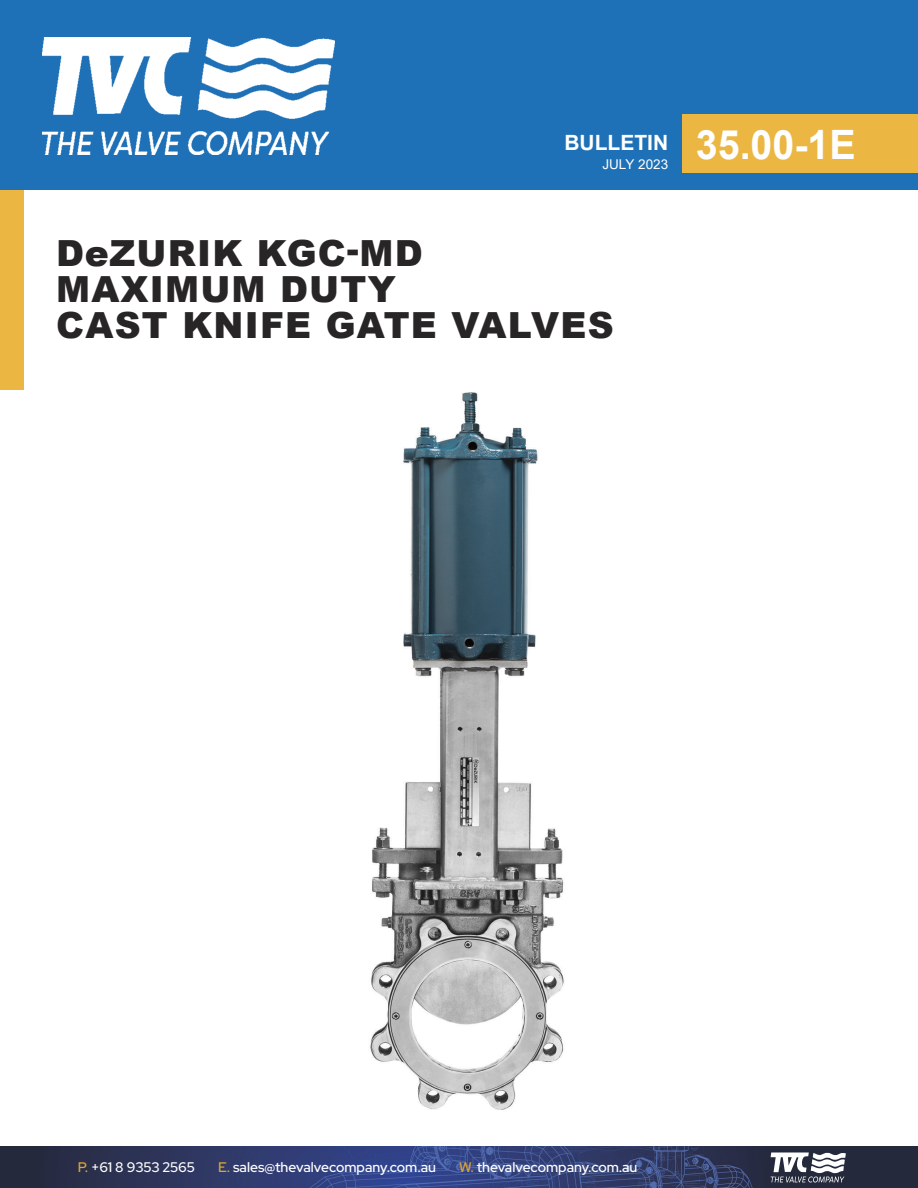
<style>
.page{position:relative;width:918px;height:1188px;background:#fff}
.page>*{position:absolute;margin:0;border:0;box-sizing:border-box;transform-origin:0 0}
.t1{font:700 40.5px "Arial";color:#fff}
.t2{font:900 36px/36px "Arial";letter-spacing:.035em;color:#272525}
.t3{font:700 21px "Arial";color:#fff}
.t4{font:300 13.95px "Red Hat Display";color:#fff}
.t5{font:13.5px "Arial";color:#fff}
.s1{color:#dda433}
</style>
<div class="page">
<img style="left:370px;top:392px;width:194px;height:718px">
<div style="left:0;top:187px;width:24px;height:203px;background:#ebb742"></div>
<div style="left:0;top:0;width:918px;height:189px;background:#1f71b7"></div>
<div style="left:683px;top:115px;width:235px;height:58px;background:#ebb742"></div>
<img style="left:42px;top:37px;width:292px;height:117px">
<div style="left:0;top:1146px;width:918px;height:42px;background:#25293c"></div>
<img style="left:62px;top:1146px;width:718px;height:42px">
<svg style="left:771px;top:1153px;width:75px;height:30px"></svg>
<h3 class="t3" style="left:564px;top:128px;width:105px">BULLETIN</h3>
<p class="t5" style="left:602px;top:155px;width:67px">JULY 2023</p>
<h2 class="t2" style="left:56px;top:234px;width:559px">DeZURIK KGC-MD<br>MAXIMUM DUTY<br>CAST KNIFE GATE VALVES</h2>
<h1 class="t1" style="left:696px;top:116px;width:161px">35.00-1E</h1>
<p class="t4" style="left:78px;top:1158px;width:119px"><span class="s1">P.</span> +61 8 9353 2565</p>
<p class="t4" style="left:218px;top:1158px;width:219px"><span class="s1">E.</span> sales@thevalvecompany.com.au</p>
<p class="t4" style="left:459px;top:1158px;width:180px"><span class="s1">W.</span> thevalvecompany.com.au</p>
</div>
